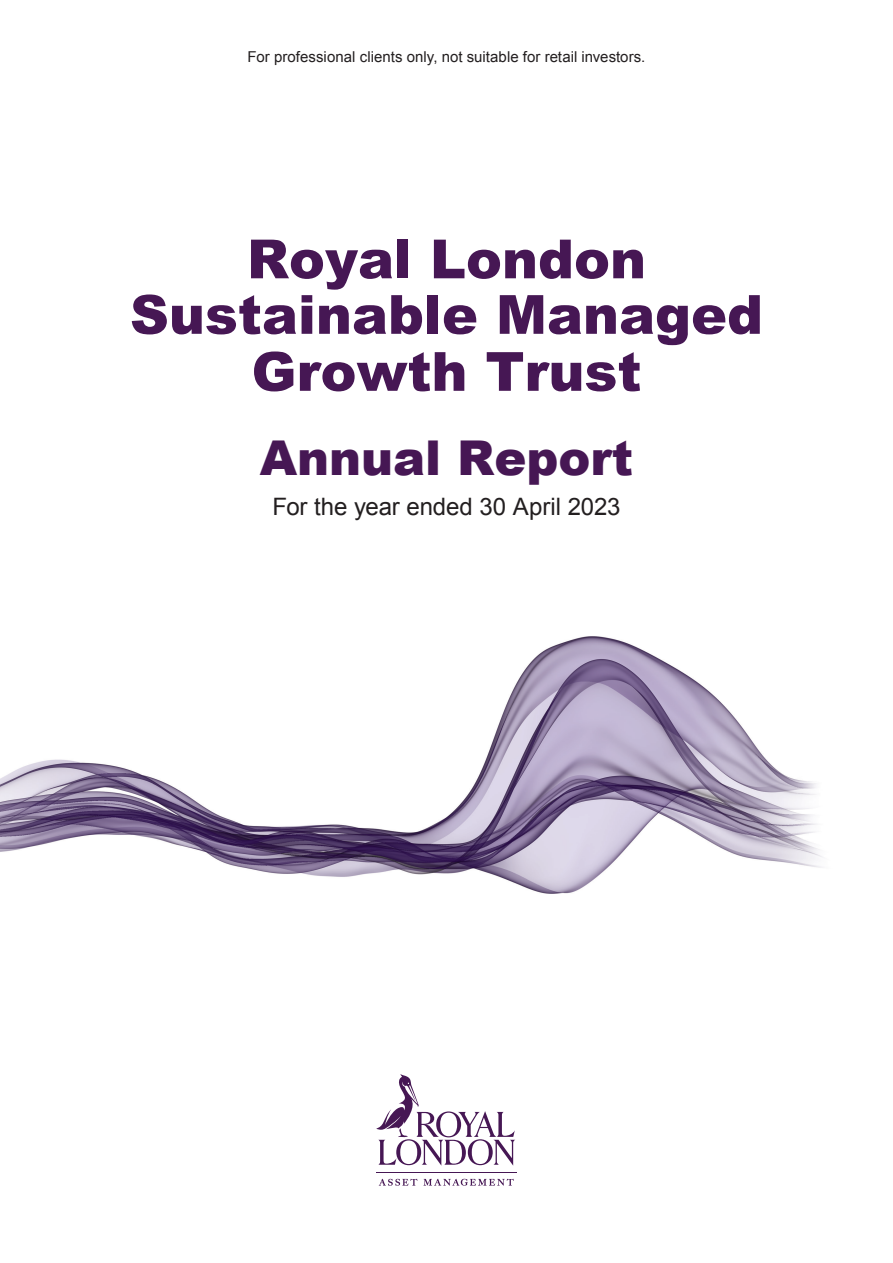
<style>
.page{position:relative;width:893px;height:1263px;background:#fff}
.page>*{position:absolute;margin:0;border:0;box-sizing:border-box;transform-origin:0 0}
.Cover_Head{font:900 54px/56.2px "Arial";color:#461754;text-align:center}
.Cover_Report_Type{font:900 48px "Arial";color:#461754}
.Cover_Report_Period{font:24px "Arial";letter-spacing:-.005em;color:#231f20}
.t1{font:15px "Arial";color:#231f20}
</style>
<div class="page">
<img style="left:0;top:636px;width:822px;height:258px">
<hr style="left:376px;top:1172px;width:141px;height:1px;background:#461754">
<svg style="left:379px;top:1179px;width:38px;height:7px"></svg>
<svg style="left:423px;top:1179px;width:91px;height:6px"></svg>
<svg style="left:376px;top:1074px;width:139px;height:92px"></svg>
<p class="t1" style="left:248px;top:47px;width:399px">For professional clients only, not suitable for retail investors.</p>
<p class="Cover_Head" style="left:130px;top:229px;width:635px">Royal London<br>Sustainable Managed<br>Growth Trust</p>
<p class="Cover_Report_Type" style="left:260px;top:423px;width:375px">Annual Report</p>
<p class="Cover_Report_Period" style="left:272px;top:491px;width:350px">For the year ended 30 April 2023</p>
</div>
